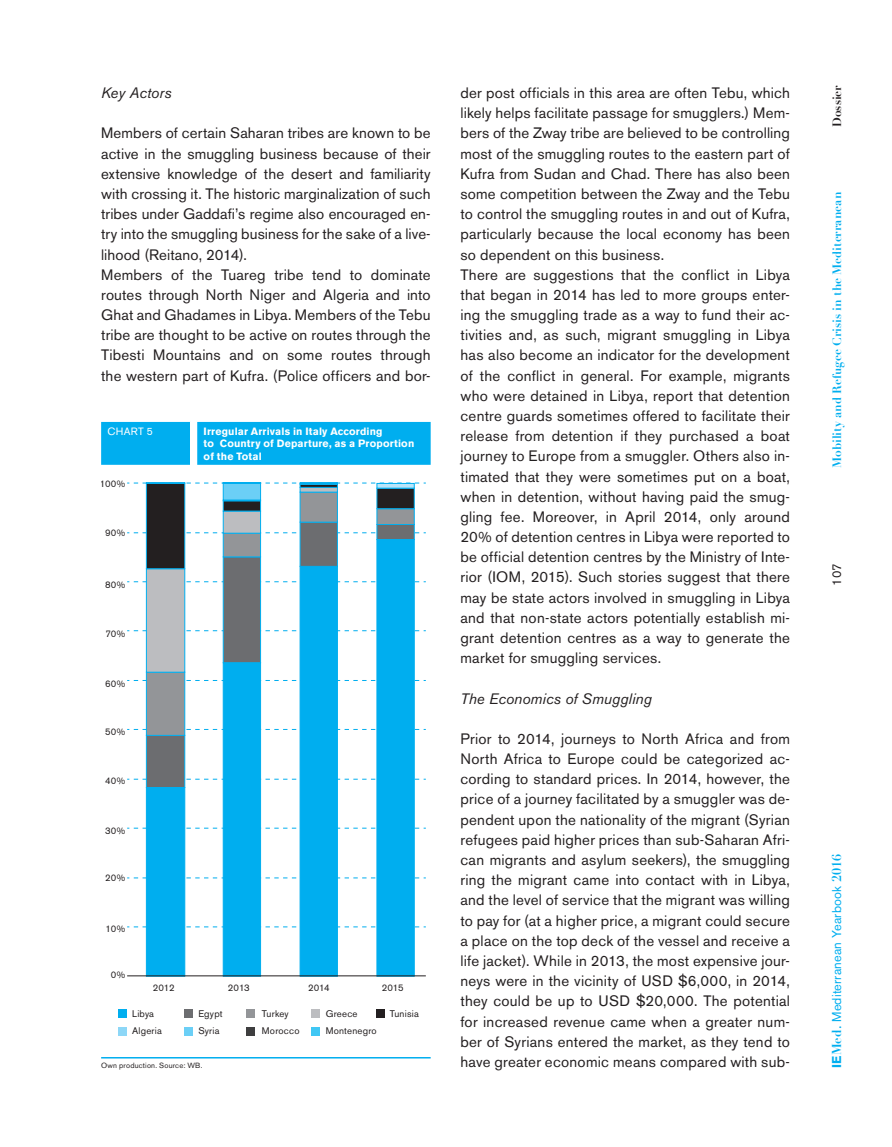
<style>
.page{position:relative;width:892px;height:1147px;background:#fff}
.page>*{position:absolute;margin:0;border:0;box-sizing:border-box;transform-origin:0 0}
.t1{font:15px/20.2px "Akzidenz Grotesk BE";letter-spacing:.015em;color:#231f20}
.t2{font:italic 15px "Akzidenz Grotesk BE";letter-spacing:.005em;color:#231f20}
.t3{font:12.75px "Akzidenz Grotesk BE";letter-spacing:.015em;color:#00aeef}
.t4{font:12.75px "Akzidenz Grotesk BE";color:#231f20}
.t5{font:700 12px "Didot LT Std";letter-spacing:.005em;color:#00aeef}
.t6{font:700 12px "Didot LT Std";letter-spacing:-.005em;color:#231f20}
.t7{font:700 10.5px/12.6px "Akzidenz Grotesk BE";letter-spacing:.015em;color:#fff}
.t8{font:10.5px "Akzidenz Grotesk BE";letter-spacing:.03em;color:#fff}
.t9{font:9.6px "Akzidenz Grotesk BE";letter-spacing:.025em;color:#231f20}
.t10{font:7.5px "Akzidenz Grotesk BE";letter-spacing:.025em;color:#231f20}
.s1{font-weight:700}
.s2{font-family:"Didot LT Std";font-weight:700}
</style>
<div class="page">
<hr style="left:101px;top:1057px;width:330px;height:1px;background:#00aeef">
<div style="left:101px;top:422px;width:330px;height:43px;background:#00aeef"></div>
<div style="left:190px;top:422px;width:7px;height:43px;background:#fff"></div>
<svg style="left:127px;top:926px;width:299px;height:1px"></svg>
<svg style="left:127px;top:877px;width:299px;height:1px"></svg>
<svg style="left:127px;top:828px;width:299px;height:1px"></svg>
<svg style="left:127px;top:779px;width:299px;height:1px"></svg>
<svg style="left:127px;top:729px;width:299px;height:1px"></svg>
<svg style="left:127px;top:680px;width:299px;height:1px"></svg>
<svg style="left:146px;top:787px;width:269px;height:188px"></svg>
<svg style="left:146px;top:735px;width:269px;height:52px"></svg>
<svg style="left:146px;top:672px;width:269px;height:63px"></svg>
<svg style="left:127px;top:482px;width:299px;height:190px"></svg>
<div style="left:223px;top:482px;width:38px;height:1px;border:1px solid #00aeef"></div>
<hr style="left:127px;top:975px;width:299px;height:1px;background:#231f20">
<div style="left:118px;top:1009px;width:9px;height:9px;background:#00aeef"></div>
<div style="left:185px;top:1009px;width:8px;height:9px;background:#6c6d70"></div>
<div style="left:246px;top:1009px;width:9px;height:9px;background:#939598"></div>
<div style="left:311px;top:1009px;width:9px;height:9px;background:#bcbdc0"></div>
<div style="left:376px;top:1009px;width:8px;height:9px;background:#231f20"></div>
<div style="left:118px;top:1027px;width:9px;height:8px;background:#8dd7f7"></div>
<div style="left:185px;top:1027px;width:8px;height:8px;background:#6bcff6"></div>
<div style="left:246px;top:1027px;width:9px;height:8px;background:#3e3e3f"></div>
<div style="left:311px;top:1027px;width:9px;height:8px;background:#40c7f4"></div>
<p class="t2" style="left:101px;top:84px;width:72px">Key Actors</p>
<p class="t1" style="left:101px;top:123px;width:331px">Members of certain Saharan tribes are known to be active in the smuggling business because of their extensive knowledge of the desert and familiarity with crossing it. The historic marginalization of such tribes under Gaddafi’s regime also encouraged en&shy;try into the smuggling business for the sake of a live&shy;lihood (Reitano, 2014).<br>Members of the Tuareg tribe tend to dominate routes through North Niger and Algeria and into Ghat and Ghadames in Libya. Members of the Tebu tribe are thought to be active on routes through the Tibesti Mountains and on some routes through the western part of Kufra. (Police officers and bor-</p>
<p class="t8" style="left:108px;top:425px;width:47px">CHART 5</p>
<p class="t7" style="left:204px;top:425px;width:212px">Irregular Arrivals in Italy According<br>to Country of Departure, as a Proportion of the Total</p>
<p class="t9" style="left:100px;top:478px;width:27px">100%</p>
<p class="t9" style="left:105px;top:527px;width:22px">90%</p>
<p class="t9" style="left:105px;top:578px;width:22px">80%</p>
<p class="t9" style="left:105px;top:628px;width:22px">70%</p>
<p class="t9" style="left:105px;top:678px;width:22px">60%</p>
<p class="t9" style="left:105px;top:726px;width:22px">50%</p>
<p class="t9" style="left:105px;top:775px;width:22px">40%</p>
<p class="t9" style="left:105px;top:825px;width:22px">30%</p>
<p class="t9" style="left:105px;top:871px;width:22px">20%</p>
<p class="t9" style="left:106px;top:923px;width:21px">10%</p>
<p class="t9" style="left:111px;top:969px;width:16px">0%</p>
<p class="t9" style="left:153px;top:982px;width:23px">2012</p>
<p class="t9" style="left:228px;top:982px;width:23px">2013</p>
<p class="t9" style="left:308px;top:982px;width:23px">2014</p>
<p class="t9" style="left:382px;top:982px;width:23px">2015</p>
<p class="t9" style="left:132px;top:1007px;width:23px">Libya</p>
<p class="t9" style="left:198px;top:1007px;width:26px">Egypt</p>
<p class="t9" style="left:262px;top:1007px;width:28px">Turkey</p>
<p class="t9" style="left:326px;top:1007px;width:33px">Greece</p>
<p class="t9" style="left:390px;top:1007px;width:31px">Tunisia</p>
<p class="t9" style="left:132px;top:1025px;width:31px">Algeria</p>
<p class="t9" style="left:198px;top:1025px;width:23px">Syria</p>
<p class="t9" style="left:262px;top:1025px;width:39px">Morocco</p>
<p class="t9" style="left:326px;top:1025px;width:53px">Montenegro</p>
<p class="t10" style="left:101px;top:1060px;width:103px">Own production. Source: WB.</p>
<p class="t1" style="left:460px;top:83px;width:331px">der post officials in this area are often Tebu, which likely helps facilitate passage for smugglers.) Mem&shy;bers of the Zway tribe are believed to be controlling most of the smuggling routes to the eastern part of Kufra from Sudan and Chad. There has also been some competition between the Zway and the Tebu to control the smuggling routes in and out of Kufra, particularly because the local economy has been so dependent on this business.<br>There are suggestions that the conflict in Libya that began in 2014 has led to more groups enter&shy;ing the smuggling trade as a way to fund their ac&shy;tivities and, as such, migrant smuggling in Libya has also become an indicator for the development of the conflict in general. For example, migrants who were detained in Libya, report that detention centre guards sometimes offered to facilitate their release from detention if they purchased a boat journey to Europe from a smuggler. Others also in&shy;timated that they were sometimes put on a boat, when in detention, without having paid the smug&shy;gling fee. Moreover, in April 2014, only around 20% of detention centres in Libya were reported to be official detention centres by the Ministry of Inte&shy;rior (IOM, 2015). Such stories suggest that there may be state actors involved in smuggling in Libya and that non-state actors potentially establish mi&shy;grant detention centres as a way to generate the market for smuggling services.</p>
<p class="t2" style="left:460px;top:689px;width:193px">The Economics of Smuggling</p>
<p class="t1" style="left:460px;top:728px;width:331px;text-align:justify">Prior to 2014, journeys to North Africa and from North Africa to Europe could be categorized ac&shy;cording to standard prices. In 2014, however, the price of a journey facilitated by a smuggler was de&shy;pendent upon the nationality of the migrant (Syrian refugees paid higher prices than sub-Saharan Afri&shy;can migrants and asylum seekers), the smuggling ring the migrant came into contact with in Libya, and the level of service that the migrant was willing to pay for (at a higher price, a migrant could secure a place on the top deck of the vessel and receive a life jacket). While in 2013, the most expensive jour&shy;neys were in the vicinity of USD $6,000, in 2014, they could be up to USD $20,000. The potential for increased revenue came when a greater num&shy;ber of Syrians entered the market, as they tend to have greater economic means compared with sub-</p>
<p class="t6" style="left:829px;top:127px;width:43px;rotate:-90deg">Dossier</p>
<p class="t5" style="left:829px;top:468px;width:277px;rotate:-90deg">Mobility and Refugee Crisis in the Mediterranean</p>
<p class="t4" style="left:829px;top:585px;width:23px;rotate:-90deg">107</p>
<p class="t3" style="left:829px;top:1068px;width:215px;rotate:-90deg"><span class="s1">IE</span><span class="s2">Med.</span> Mediterranean Yearbook <span class="s2">2016</span></p>
</div>
